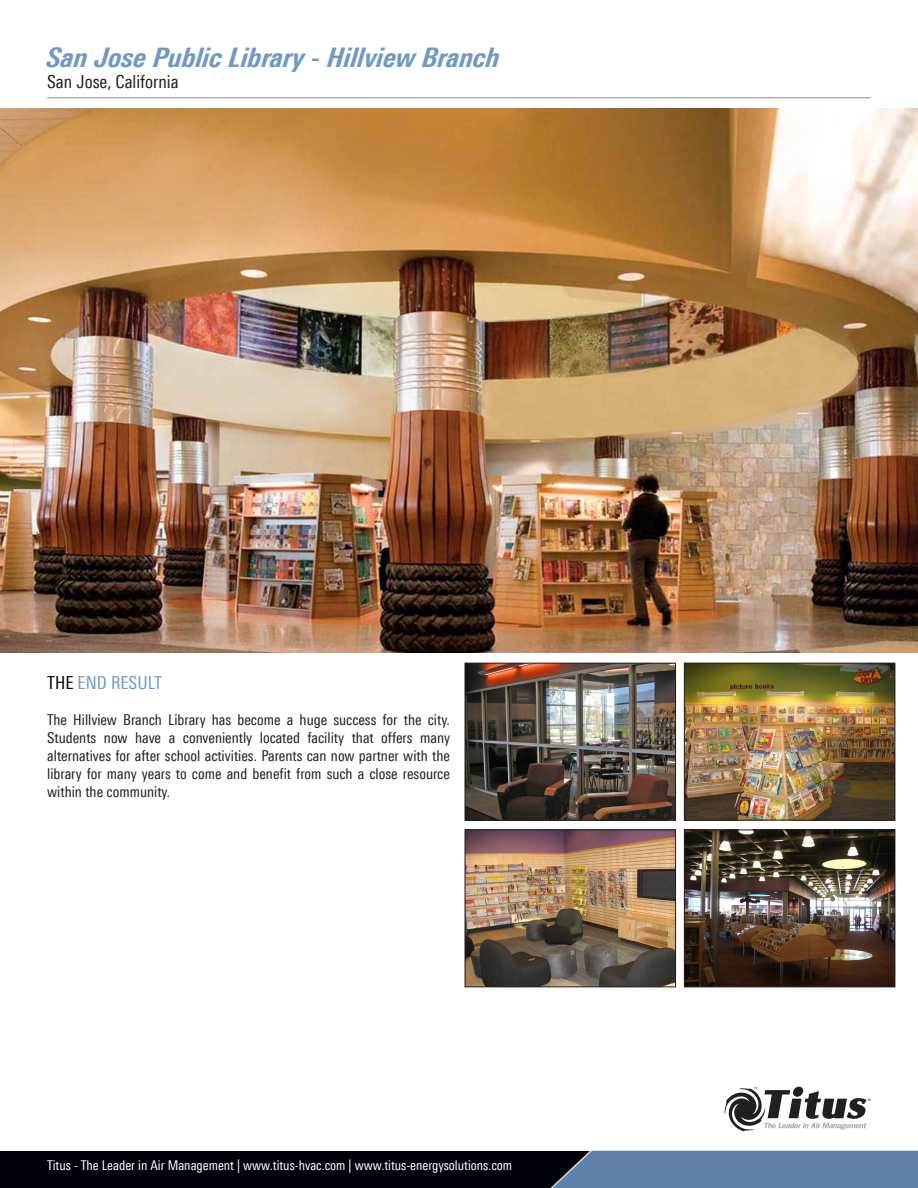
<style>
.page{position:relative;width:918px;height:1188px;background:#fff}
.page>*{position:absolute;margin:0;border:0;box-sizing:border-box;transform-origin:0 0}
.t1{font:italic 800 condensed 27px "LT Univers";color:#7299c6}
.t2{font:condensed 18px "LT Univers";color:#231f20}
.t3{font:condensed 18px "LT Univers";color:#7299c6}
.Title_sub{font:condensed 15px/18px "LT Univers";color:#231f20;text-align:justify}
.t4{font:condensed 13.5px "LT Univers";color:#fff}
.s1{color:#010209}
</style>
<div class="page">
<img style="left:0;top:109px;width:918px;height:543px">
<hr style="left:47px;top:98px;width:824px;height:1px;background:#8a8c8f">
<img style="left:467px;top:665px;width:207px;height:153px">
<div style="left:465px;top:663px;width:211px;height:157px;border:1px solid #231f20"></div>
<img style="left:686px;top:665px;width:207px;height:153px">
<div style="left:684px;top:663px;width:211px;height:157px;border:1px solid #231f20"></div>
<img style="left:467px;top:832px;width:207px;height:153px">
<div style="left:465px;top:830px;width:211px;height:157px;border:1px solid #231f20"></div>
<img style="left:686px;top:832px;width:207px;height:153px">
<div style="left:684px;top:830px;width:211px;height:157px;border:1px solid #231f20"></div>
<hr style="left:0;top:1151px;width:918px;height:1px;background:#7299c6">
<svg style="left:725px;top:1087px;width:146px;height:45px"></svg>
<div style="left:0;top:1152px;width:918px;height:36px;background:#010209"></div>
<svg style="left:485px;top:1150px;width:433px;height:38px"></svg>
<p class="t1" style="left:47px;top:41px;width:455px">San Jose Public Library - Hillview Branch</p>
<p class="t2" style="left:47px;top:71px;width:133px">San Jose, California</p>
<p class="t3" style="left:47px;top:672px;width:116px"><span class="s1">THE</span> END RESULT</p>
<p class="Title_sub" style="left:47px;top:711px;width:404px">The Hillview Branch Library has become a huge success for the city.<br>Students now have a conveniently located facility that offers many alternatives for after school activities. Parents can now partner with the library for many years to come and benefit from such a close resource within the community.</p>
<p class="t4" style="left:47px;top:1157px;width:467px">Titus - The Leader in Air Management | www.titus-hvac.com | www.titus-energysolutions.com</p>
</div>
